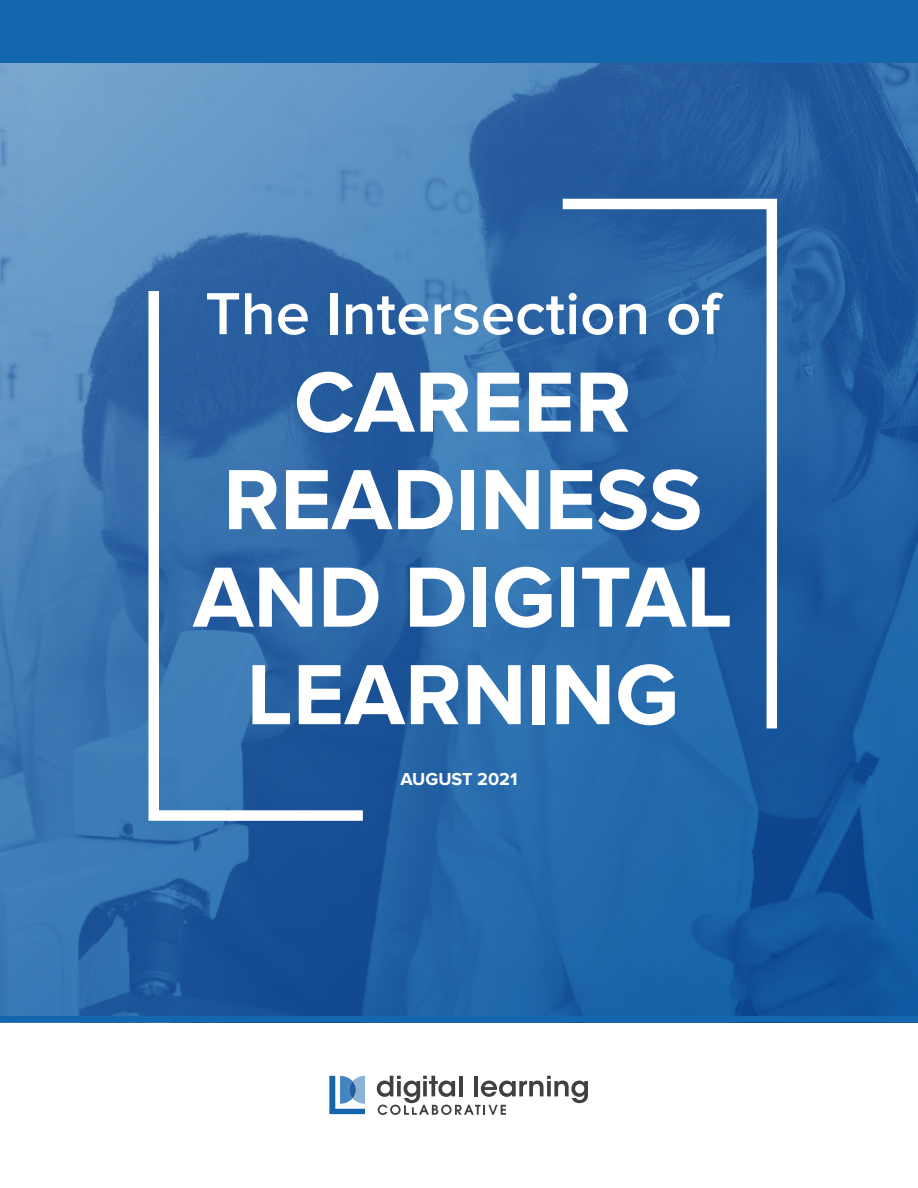
<style>
.page{position:relative;width:918px;height:1188px;background:#fff}
.page>*{position:absolute;margin:0;border:0;box-sizing:border-box;transform-origin:0 0}
.t1{font:700 88.5px/97.5px "Proxima Nova";color:#fff;text-align:center}
.t2{font:600 61.5px "Proxima Nova";color:#fff}
.t3{font:700 18px "Proxima Nova";color:#fff}
</style>
<div class="page">
<img style="left:0;top:63px;width:918px;height:954px">
<svg style="left:329px;top:1076px;width:36px;height:38px"></svg>
<svg style="left:377px;top:1076px;width:211px;height:39px"></svg>
<div style="left:0;top:1017px;width:918px;height:5px;background:#1466ad"></div>
<div style="left:0;top:0;width:918px;height:63px;background:#1466ad"></div>
<svg style="left:143px;top:281px;width:230px;height:545px;background:#396eaa"></svg>
<svg style="left:552px;top:193px;width:230px;height:546px;background:#346daa"></svg>
<p class="t2" style="left:205px;top:278px;width:516px">The Intersection of</p>
<p class="t1" style="left:193px;top:355px;width:541px">CAREER<br>READINESS<br>AND DIGITAL<br>LEARNING</p>
<p class="t3" style="left:401px;top:768px;width:118px">AUGUST 2021</p>
</div>
